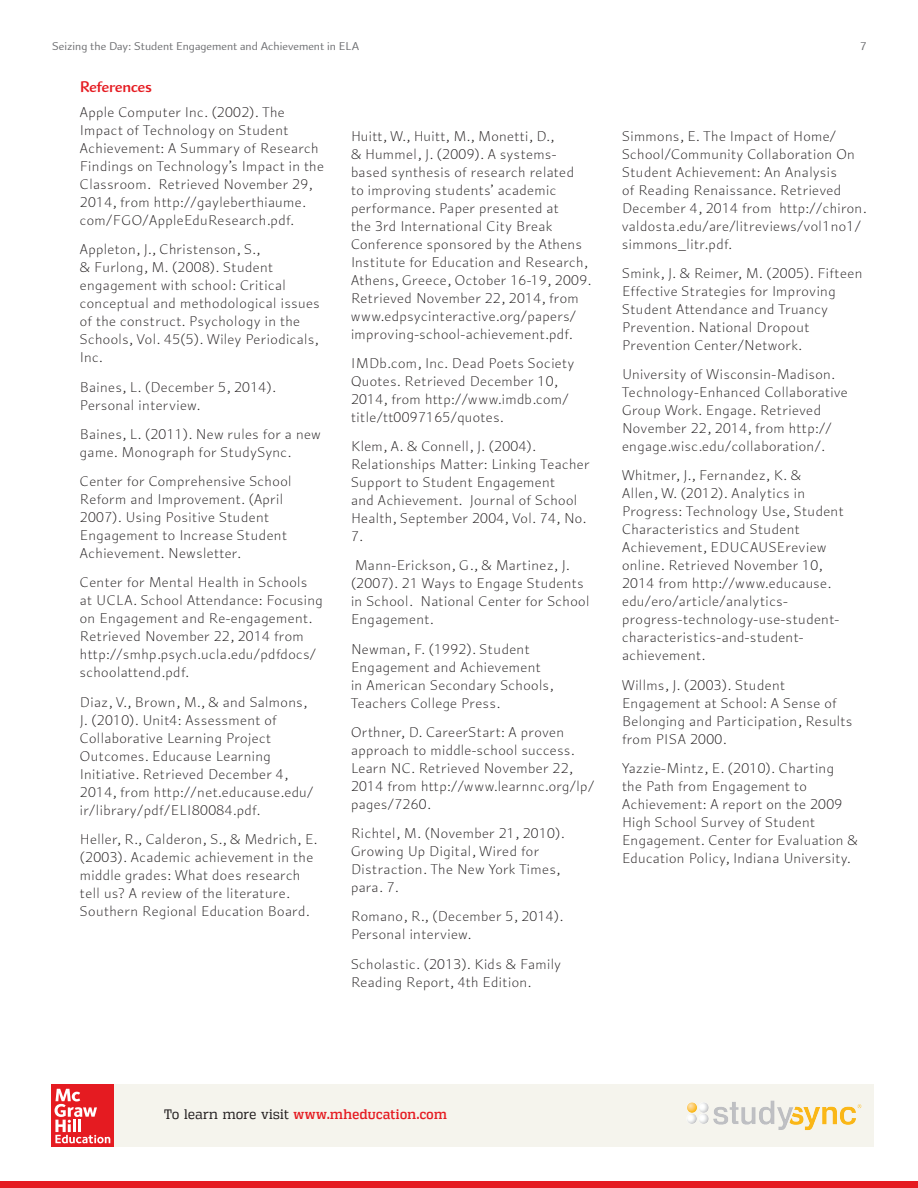
<style>
.page{position:relative;width:918px;height:1188px;background:#fff}
.page>*{position:absolute;margin:0;border:0;box-sizing:border-box;transform-origin:0 0}
.t1{font:700 16.5px "Arum Sans";color:#e51b21}
.t2{font:300 15px/18px "Arum Sans";letter-spacing:.03em;color:#231f20}
.t3{font:13.5px "Vectipede Rg";letter-spacing:.03em;color:#e51b21}
.t4{font:12px "Arum Sans";color:#6c6d70}
.s1{font-family:"Vectipede Bk";color:#231f20}
</style>
<div class="page">
<div style="left:98px;top:1085px;width:776px;height:62px;background:#f5f4ed"></div>
<svg style="left:52px;top:1085px;width:62px;height:62px"></svg>
<img style="left:687px;top:1100px;width:175px;height:31px">
<div style="left:0;top:1182px;width:918px;height:6px;background:#e51b21"></div>
<p class="t4" style="left:52px;top:39px;width:309px">Seizing the Day: Student Engagement and Achievement in ELA</p>
<p class="t4" style="left:860px;top:39px;width:8px">7</p>
<p class="t1" style="left:80px;top:77px;width:74px">References</p>
<p class="t2" style="left:80px;top:104px;width:246px">Apple Computer Inc. (2002). The Impact of Technology on Student Achievement: A Summary of Research Findings on Technology’s Impact in the Classroom. Retrieved November 29, 2014, from http://gayleberthiaume. com/FGO/AppleEduResearch.pdf.</p>
<p class="t2" style="left:80px;top:241px;width:241px">Appleton, J., Christenson, S.,<br>&amp; Furlong, M. (2008). Student engagement with school: Critical conceptual and methodological issues of the construct. Psychology in the<br>Schools, Vol. 45(5). Wiley Periodicals,<br>Inc.</p>
<p class="t2" style="left:80px;top:378px;width:197px">Baines, L. (December 5, 2014).<br>Personal interview.</p>
<p class="t2" style="left:80px;top:425px;width:242px">Baines, L. (2011). New rules for a new game. Monograph for StudySync.</p>
<p class="t2" style="left:80px;top:473px;width:213px">Center for Comprehensive School<br>Reform and Improvement. (April<br>2007). Using Positive Student<br>Engagement to Increase Student<br>Achievement. Newsletter.</p>
<p class="t2" style="left:80px;top:574px;width:245px">Center for Mental Health in Schools<br>at UCLA. School Attendance: Focusing on Engagement and Re-engagement.<br>Retrieved November 22, 2014 from http://smhp.psych.ucla.edu/pdfdocs/ schoolattend.pdf.</p>
<p class="t2" style="left:80px;top:693px;width:235px">Diaz, V., Brown, M., &amp; and Salmons, J. (2010). Unit4: Assessment of Collaborative Learning Project Outcomes. Educause Learning Initiative. Retrieved December 4, 2014, from http://net.educause.edu/ ir/library/pdf/ELI80084.pdf.</p>
<p class="t2" style="left:80px;top:830px;width:239px">Heller, R., Calderon, S., &amp; Medrich, E. (2003). Academic achievement in the middle grades: What does research tell us? A review of the literature.<br>Southern Regional Education Board.</p>
<p class="t2" style="left:351px;top:127px;width:242px">Huitt, W., Huitt, M., Monetti, D.,<br>&amp; Hummel, J. (2009). A systems&shy;based synthesis of research related<br>to improving students’ academic performance. Paper presented at<br>the 3rd International City Break Conference sponsored by the Athens Institute for Education and Research, Athens, Greece, October 16-19, 2009.<br>Retrieved November 22, 2014, from www.edpsycinteractive.org/papers/ improving-school-achievement.pdf.</p>
<p class="t2" style="left:351px;top:354px;width:225px">IMDb.com, Inc. Dead Poets Society<br>Quotes. Retrieved December 10,<br>2014, from http://www.imdb.com/ title/tt0097165/quotes.</p>
<p class="t2" style="left:351px;top:438px;width:240px">Klem, A. &amp; Connell, J. (2004).<br>Relationships Matter: Linking Teacher<br>Support to Student Engagement<br>and Achievement. Journal of School<br>Health, September 2004, Vol. 74, No.<br>7.</p>
<p class="t2" style="left:351px;top:557px;width:240px">Mann-Erickson, G., &amp; Martinez, J. (2007). 21 Ways to Engage Students in School. National Center for School<br>Engagement.</p>
<p class="t2" style="left:351px;top:640px;width:203px">Newman, F. (1992). Student<br>Engagement and Achievement in American Secondary Schools,<br>Teachers College Press.</p>
<p class="t2" style="left:351px;top:723px;width:245px">Orthner, D. CareerStart: A proven approach to middle-school success.<br>Learn NC. Retrieved November 22,<br>2014 from http://www.learnnc.org/lp/ pages/7260.</p>
<p class="t2" style="left:351px;top:825px;width:215px">Richtel, M. (November 21, 2010).<br>Growing Up Digital, Wired for<br>Distraction. The New York Times, para. 7.</p>
<p class="t2" style="left:351px;top:908px;width:213px">Romano, R., (December 5, 2014).<br>Personal interview.</p>
<p class="t2" style="left:351px;top:955px;width:212px">Scholastic. (2013). Kids &amp; Family<br>Reading Report, 4th Edition.</p>
<p class="t2" style="left:622px;top:127px;width:246px">Simmons, E. The Impact of Home/ School/Community Collaboration On Student Achievement: An Analysis<br>of Reading Renaissance. Retrieved December 4, 2014 from http://chiron. valdosta.edu/are/litreviews/vol1no1/ simmons_litr.pdf.</p>
<p class="t2" style="left:622px;top:264px;width:242px">Smink, J. &amp; Reimer, M. (2005). Fifteen Effective Strategies for Improving Student Attendance and Truancy Prevention. National Dropout Prevention Center/Network.</p>
<p class="t2" style="left:622px;top:366px;width:227px">University of Wisconsin-Madison.<br>Technology-Enhanced Collaborative Group Work. Engage. Retrieved November 22, 2014, from http:// engage.wisc.edu/collaboration/.</p>
<p class="t2" style="left:622px;top:467px;width:223px">Whitmer, J., Fernandez, K. &amp;<br>Allen, W. (2012). Analytics in<br>Progress: Technology Use, Student<br>Characteristics and Student<br>Achievement, EDUCAUSEreview online. Retrieved November 10,<br>2014 from http://www.educause. edu/ero/article/analytics&shy;progress-technology-use-student&shy;characteristics-and-student&shy;achievement.</p>
<p class="t2" style="left:622px;top:676px;width:232px">Willms, J. (2003). Student<br>Engagement at School: A Sense of<br>Belonging and Participation, Results from PISA 2000.</p>
<p class="t2" style="left:622px;top:759px;width:237px">Yazzie-Mintz, E. (2010). Charting<br>the Path from Engagement to Achievement: A report on the 2009<br>High School Survey of Student Engagement. Center for Evaluation &amp; Education Policy, Indiana University.</p>
<p class="t3" style="left:164px;top:1106px;width:284px"><span class="s1">To learn more visit</span> www.mheducation.com</p>
</div>
